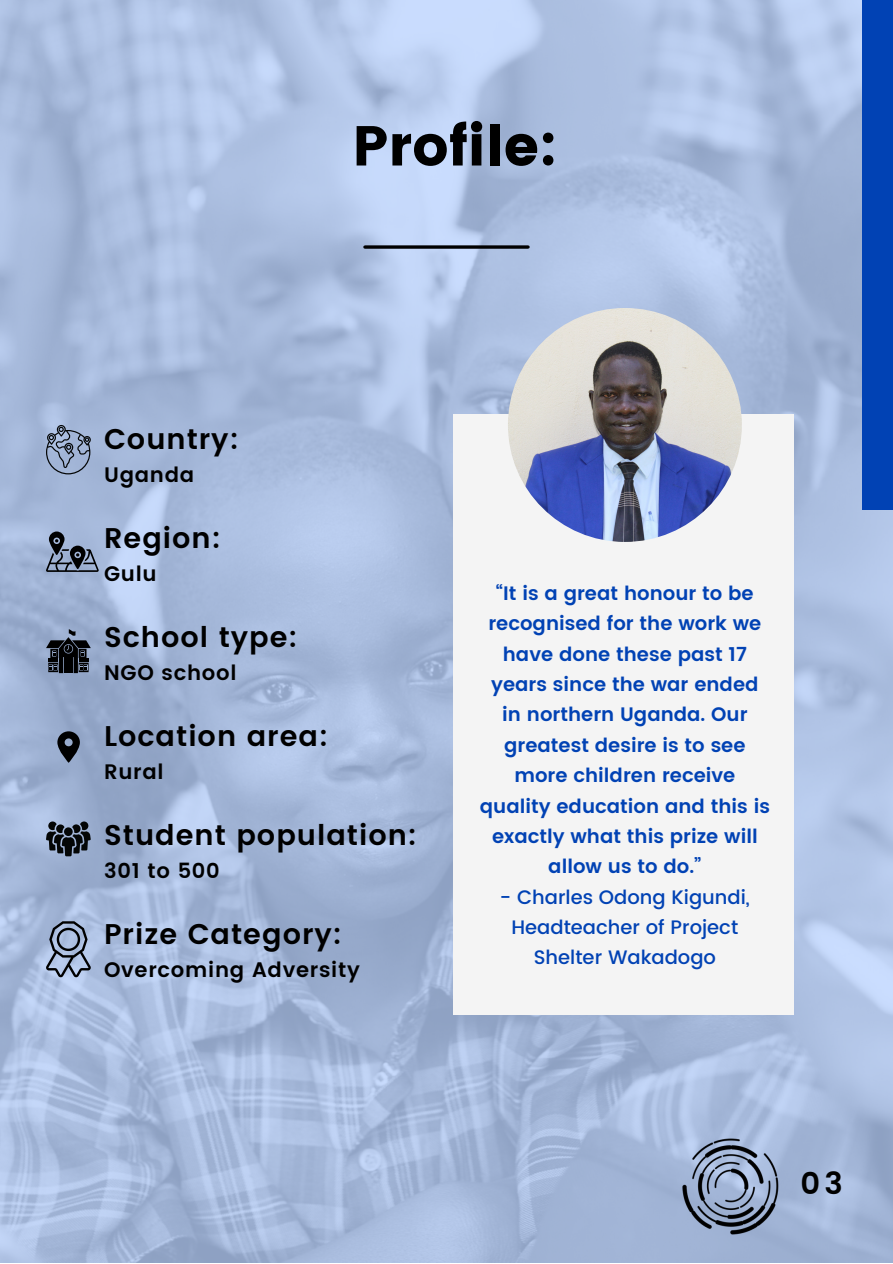
<style>
.page{position:relative;width:893px;height:1264px;background:#fff}
.page>*{position:absolute;margin:0;border:0;box-sizing:border-box;transform-origin:0 0}
.t1{font:56.1px "Poppins";color:#000}
.t2{font:600 30.6px "Poppins";color:#000}
.t3{font:600 28.5px "Poppins";letter-spacing:.035em;color:#000}
.t4{font:600 21px "Poppins";letter-spacing:.035em;color:#000}
.t5{font:600 19.5px/30.3px "Poppins";color:#0142b4;text-align:center}
.t6{font:500 19.5px/30.3px "Poppins";color:#0142b4;text-align:center}
</style>
<div class="page">
<img style="left:0;top:0;width:892px;height:1262px">
<div style="left:453px;top:414px;width:341px;height:600px;background:#f4f4f4"></div>
<svg style="left:365px;top:245px;width:163px;height:4px"></svg>
<img style="left:508px;top:308px;width:233px;height:234px;border-radius:50%">
<div style="left:862px;top:0;width:30px;height:510px;background:#0142b4"></div>
<svg style="left:46px;top:531px;width:53px;height:41px;background:#6c7990"></svg>
<svg style="left:46px;top:629px;width:45px;height:44px;background:#434c5b"></svg>
<svg style="left:46px;top:425px;width:45px;height:49px;background:#8292ad"></svg>
<svg style="left:57px;top:731px;width:23px;height:31px"></svg>
<svg style="left:46px;top:821px;width:45px;height:35px;background:#4a5362"></svg>
<div style="left:64px;top:827px;width:9px;height:9px;background:#040606;border-radius:50%"></div>
<svg style="left:46px;top:921px;width:45px;height:56px;background:#808ea7"></svg>
<img style="left:673px;top:1129px;width:114px;height:114px">
<h1 class="t1" style="left:352px;top:113px;width:206px">Profile:</h1>
<h3 class="t3" style="left:104px;top:422px;width:136px">Country:</h3>
<p class="t4" style="left:104px;top:463px;width:92px">Uganda</p>
<h3 class="t3" style="left:104px;top:521px;width:118px">Region:</h3>
<p class="t4" style="left:104px;top:562px;width:54px">Gulu</p>
<h3 class="t3" style="left:104px;top:620px;width:195px">School type:</h3>
<p class="t4" style="left:104px;top:660px;width:134px">NGO school</p>
<h3 class="t3" style="left:104px;top:719px;width:225px">Location area:</h3>
<p class="t4" style="left:104px;top:759px;width:61px">Rural</p>
<h3 class="t3" style="left:104px;top:818px;width:314px">Student population:</h3>
<p class="t4" style="left:104px;top:858px;width:117px">301 to 500</p>
<h3 class="t3" style="left:104px;top:917px;width:239px">Prize Category:</h3>
<p class="t4" style="left:104px;top:957px;width:257px">Overcoming Adversity</p>
<p class="t5" style="left:480px;top:578px;width:291px">“It is a great honour to be recognised for the work we have done these past 17 years since the war ended in northern Uganda. Our greatest desire is to see more children receive quality education and this is exactly what this prize will allow us to do.”</p>
<p class="t6" style="left:500px;top:881px;width:251px">- Charles Odong Kigundi,<br>Headteacher of Project<br>Shelter Wakadogo</p>
<h2 class="t2" style="left:800px;top:1165px;width:44px">03</h2>
</div>
